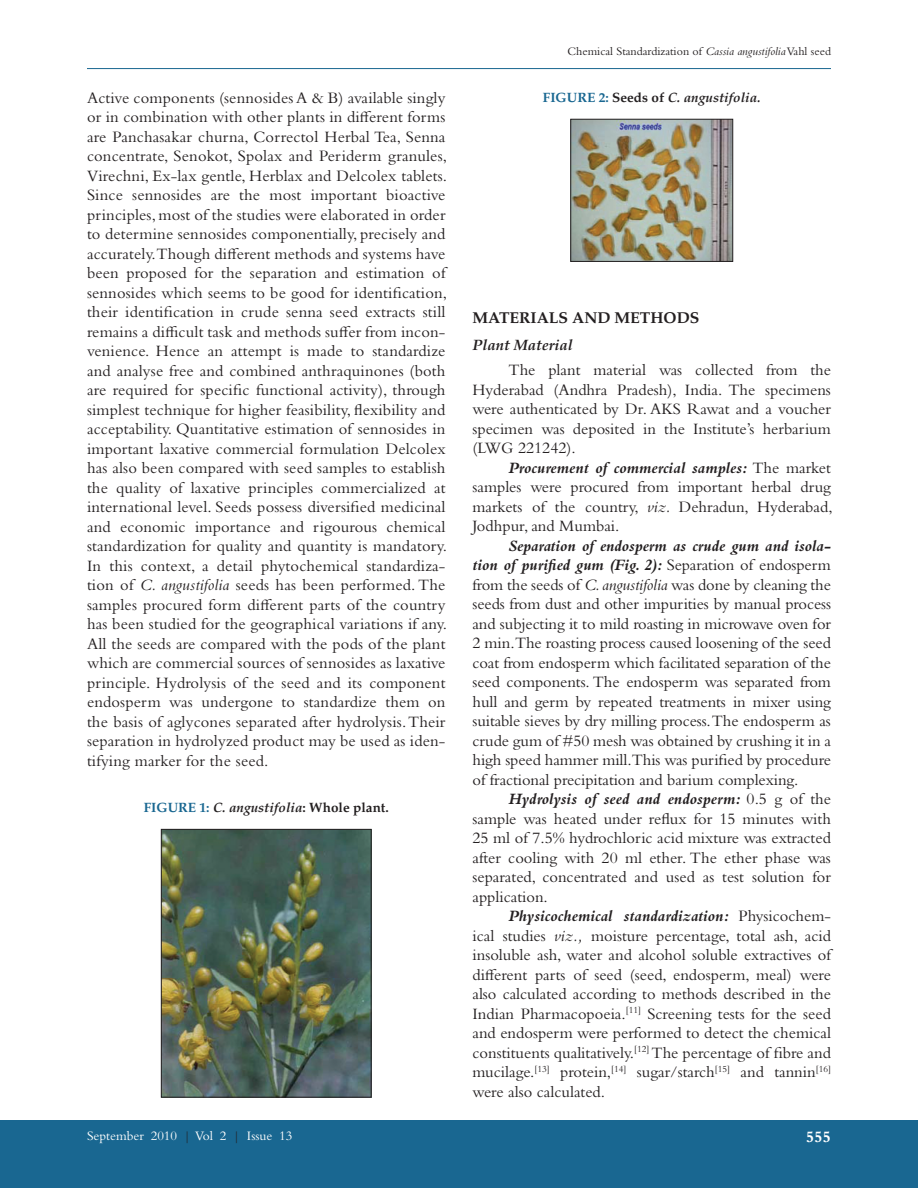
<style>
.page{position:relative;width:918px;height:1188px;background:#fff}
.page>*{position:absolute;margin:0;border:0;box-sizing:border-box;transform-origin:0 0}
.Tx_drop{font:16.5px/19.5px "Bembo Std";letter-spacing:.01em;color:#231f20;text-align:justify}
.Tx{font:16.5px/19.5px "Bembo Std";color:#231f20;text-align:justify}
.t1{font:700 16.5px "Bembo Std";color:#fff}
.H1_before_H2{font:700 15.75px "Palatino LT Std";color:#231f20}
.H2_after_h1{font:italic 700 15px "Palatino LT Std";color:#231f20}
.Figure-Title{font:italic 700 13.5px "Palatino LT Std";color:#231f20}
.t2{font:13.5px "Bembo Std";color:#fff}
.Figure-Title-2{font:700 13.5px "Palatino LT Std";color:#196791}
.t3{font:12px "Bembo Std";color:#231f20}
.s1{font-style:italic}
.s2{font-style:normal;color:#196791}
.s3{font-style:normal}
.s4{font-weight:700;font-style:italic}
.s5{color:#231f20}
</style>
<div class="page">
<div style="left:0;top:1120px;width:918px;height:68px;background:#196791"></div>
<hr style="left:87px;top:68px;width:744px;height:1px;background:#196791">
<img style="left:163px;top:831px;width:207px;height:265px">
<div style="left:161px;top:829px;width:211px;height:269px;border:1px solid #231f20"></div>
<img style="left:572px;top:121px;width:159px;height:139px">
<div style="left:570px;top:119px;width:163px;height:143px;border:1px solid #231f20"></div>
<p class="Tx_drop" style="left:87px;top:88px;width:362px">Active components (sennosides A &amp; B) available singly or in combination with other plants in different forms are Panchasakar churna, Correctol Herbal Tea, Senna concentrate, Senokot, Spolax and Periderm granules, Virechni, Ex-lax gentle, Herblax and Delcolex tablets.<br>Since sennosides are the most important bioactive principles, most of the studies were elaborated in order to determine sennosides componentially, precisely and accurately. Though different methods and systems have been proposed for the separation and estimation of sennosides which seems to be good for identification, their identification in crude senna seed extracts still remains a difficult task and methods suffer from incon&shy;venience. Hence an attempt is made to standardize and analyse free and combined anthraquinones (both are required for specific functional activity), through simplest technique for higher feasibility, flexibility and acceptability. Quantitative estimation of sennosides in important laxative commercial formulation Delcolex has also been compared with seed samples to establish the quality of laxative principles commercialized at international level. Seeds possess diversified medicinal and economic importance and rigourous chemical standardization for quality and quantity is mandatory.<br>In this context, a detail phytochemical standardiza&shy;tion of <span class="s1">C. angustifolia</span> seeds has been performed. The samples procured form different parts of the country has been studied for the geographical variations if any.<br>All the seeds are compared with the pods of the plant which are commercial sources of sennosides as laxative principle. Hydrolysis of the seed and its component endosperm was undergone to standardize them on the basis of aglycones separated after hydrolysis. Their separation in hydrolyzed product may be used as iden&shy;tifying marker for the seed.</p>
<p class="Figure-Title-2" style="left:144px;top:799px;width:35px">Figure</p>
<p class="Figure-Title" style="left:200px;top:799px;width:191px"><span class="s2">1:</span> C. angustifolia<span class="s3">: Whole plant.</span></p>
<p class="t3" style="left:568px;top:44px;width:265px">Chemical Standardization of <span class="s1">Cassia angustifolia</span> Vahl seed</p>
<p class="Figure-Title-2" style="left:543px;top:89px;width:35px">Figure</p>
<p class="Figure-Title" style="left:599px;top:89px;width:163px"><span class="s2">2:</span> <span class="s3">Seeds of</span> C. angustifolia.</p>
<p class="H1_before_H2" style="left:472px;top:308px;width:228px">MATERIALS AND METHODS</p>
<p class="H2_after_h1" style="left:472px;top:336px;width:102px">Plant Material</p>
<p class="Tx" style="left:472px;top:360px;width:360px;text-indent:36px">The plant material was collected from the Hyderabad (Andhra Pradesh), India. The specimens were authenticated by Dr. AKS Rawat and a voucher specimen was deposited in the Institute’s herbarium (LWG 221242).</p>
<p class="Tx" style="left:472px;top:458px;width:362px;text-indent:36px"><span class="s4">Procurement of commercial samples:</span> The market samples were procured from important herbal drug markets of the country, <span class="s1">viz.</span> Dehradun, Hyderabad, Jodhpur, and Mumbai.</p>
<p class="Tx" style="left:472px;top:536px;width:360px;text-indent:36px"><span class="s4">Separation of endosperm as crude gum and isola&shy;tion of purified gum (Fig. 2):</span> Separation of endosperm from the seeds of <span class="s1">C. angustifolia</span> was done by cleaning the seeds from dust and other impurities by manual process and subjecting it to mild roasting in microwave oven for 2 min.The roasting process caused loosening of the seed coat from endosperm which facilitated separation of the seed components. The endosperm was separated from hull and germ by repeated treatments in mixer using suitable sieves by dry milling process.The endosperm as crude gum of #50 mesh was obtained by crushing it in a high speed hammer mill.This was purified by procedure of fractional precipitation and barium complexing.</p>
<p class="Tx" style="left:472px;top:789px;width:360px;text-indent:36px"><span class="s4">Hydrolysis of seed and endosperm:</span> 0.5 g of the sample was heated under reflux for 15 minutes with 25 ml of 7.5% hydrochloric acid mixture was extracted after cooling with 20 ml ether. The ether phase was separated, concentrated and used as test solution for application.</p>
<p class="Tx" style="left:472px;top:906px;width:360px;text-indent:36px"><span class="s4">Physicochemical standardization:</span> Physicochem&shy;ical studies <span class="s1">viz.,</span> moisture percentage, total ash, acid insoluble ash, water and alcohol soluble extractives of different parts of seed (seed, endosperm, meal) were also calculated according to methods described in the Indian Pharmacopoeia.<sup>[11]</sup> Screening tests for the seed and endosperm were performed to detect the chemical constituents qualitatively.<sup>[12]</sup> The percentage of fibre and mucilage.<sup>[13]</sup> protein,<sup>[14]</sup> sugar/starch<sup>[15]</sup> and tannin<sup>[16] </sup>were also calculated.</p>
<p class="t2" style="left:87px;top:1128px;width:207px">September 2010 <span class="s5">|</span> Vol 2 <span class="s5">|</span> Issue 13</p>
<p class="t1" style="left:806px;top:1128px;width:26px">555</p>
</div>
